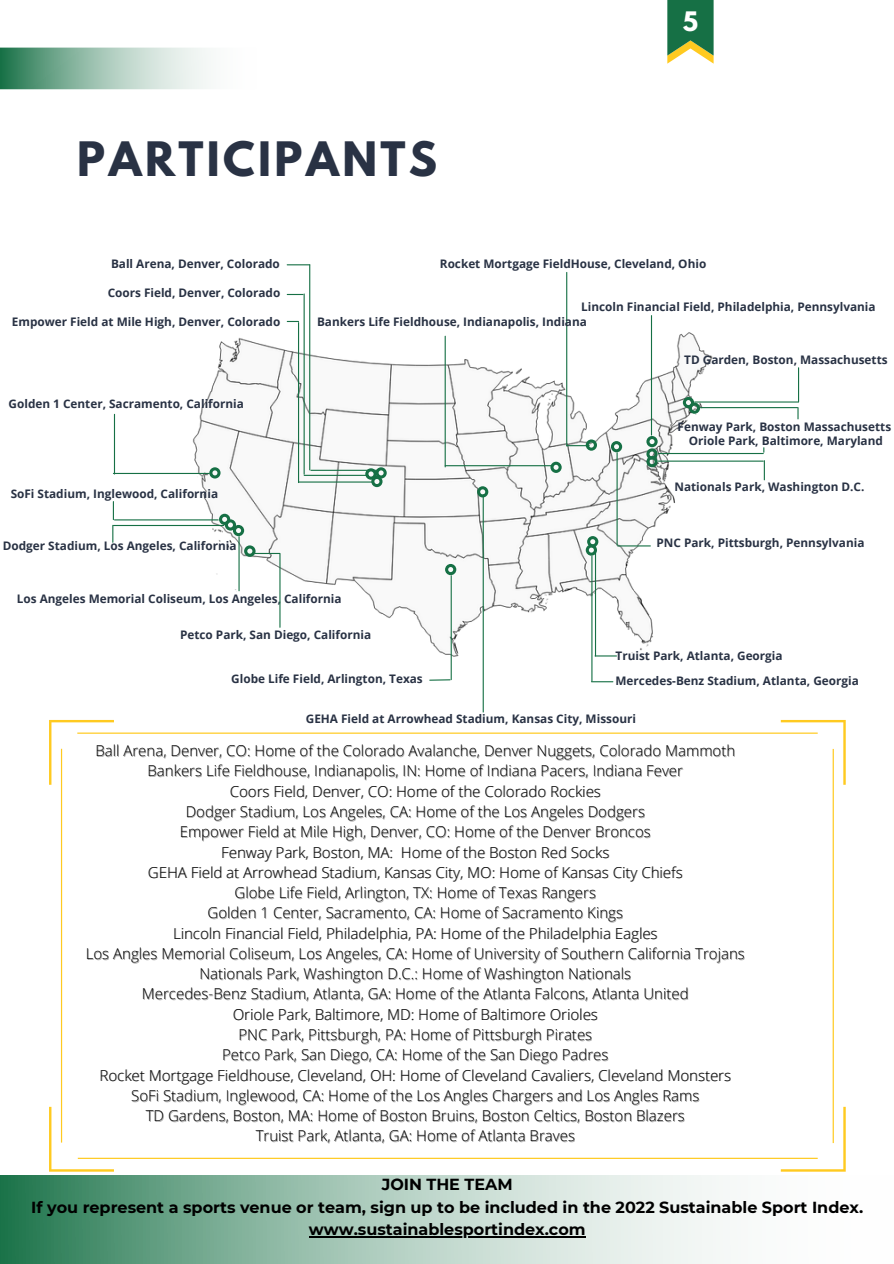
<style>
.page{position:relative;width:894px;height:1264px;background:#fff}
.page>*{position:absolute;margin:0;border:0;box-sizing:border-box;transform-origin:0 0}
.t1{font:700 42px "League Spartan";letter-spacing:.08em;color:#293244}
.t2{font:700 23.85px "League Spartan";color:#fff}
.t3{font:700 16.05px/22.5px "Montserrat";color:#000;text-align:center}
.t4{font:300 15px/20.2px "Open Sans";color:#000;text-align:center}
.t5{font:700 11.85px "Open Sans";color:#293244}
</style>
<div class="page">
<svg style="left:0;top:1175px;width:720px;height:88px;background:#9cc1af"></svg>
<hr style="left:309px;top:1236px;width:276px;height:1px;background:#000">
<img style="left:185px;top:324px;width:537px;height:339px">
<hr style="left:113px;top:525px;width:111px;height:1px;background:#167045">
<hr style="left:114px;top:519px;width:104px;height:1px;background:#167045">
<svg style="left:219px;top:514px;width:25px;height:22px"></svg>
<hr style="left:113px;top:473px;width:96px;height:1px;background:#167045">
<svg style="left:209px;top:467px;width:11px;height:11px"></svg>
<hr style="left:298px;top:322px;width:1px;height:160px;background:#167045">
<hr style="left:450px;top:575px;width:1px;height:104px;background:#167045">
<svg style="left:445px;top:564px;width:11px;height:11px"></svg>
<hr style="left:694px;top:401px;width:104px;height:1px;background:#167045">
<hr style="left:309px;top:265px;width:1px;height:205px;background:#167045">
<hr style="left:303px;top:294px;width:1px;height:180px;background:#167045">
<hr style="left:566px;top:272px;width:1px;height:174px;background:#167045">
<hr style="left:594px;top:546px;width:2px;height:110px;background:#167045">
<hr style="left:591px;top:556px;width:1px;height:125px;background:#167045">
<svg style="left:585px;top:536px;width:13px;height:19px"></svg>
<hr style="left:482px;top:494px;width:1px;height:218px;background:#167045">
<svg style="left:477px;top:486px;width:11px;height:11px"></svg>
<svg style="left:682px;top:397px;width:18px;height:17px"></svg>
<hr style="left:658px;top:453px;width:105px;height:1px;background:#167045">
<svg style="left:429px;top:679px;width:21px;height:1px"></svg>
<hr style="left:658px;top:460px;width:105px;height:1px;background:#167045">
<hr style="left:445px;top:465px;width:106px;height:1px;background:#167045">
<svg style="left:550px;top:461px;width:11px;height:12px"></svg>
<hr style="left:650px;top:315px;width:2px;height:120px;background:#167045">
<svg style="left:646px;top:436px;width:11px;height:31px"></svg>
<hr style="left:616px;top:453px;width:1px;height:92px;background:#167045">
<svg style="left:610px;top:441px;width:12px;height:11px"></svg>
<svg style="left:591px;top:681px;width:21px;height:1px"></svg>
<hr style="left:617px;top:545px;width:33px;height:1px;background:#167045">
<svg style="left:113px;top:501px;width:1px;height:18px"></svg>
<hr style="left:114px;top:414px;width:1px;height:60px;background:#167045">
<div style="left:113px;top:613px;width:258px;height:100px;background:#fff"></div>
<div style="left:194px;top:592px;width:163px;height:33px;background:#fff"></div>
<svg style="left:596px;top:655px;width:20px;height:1px"></svg>
<svg style="left:287px;top:294px;width:16px;height:1px"></svg>
<svg style="left:287px;top:264px;width:22px;height:1px"></svg>
<hr style="left:797px;top:368px;width:1px;height:33px;background:#167045">
<svg style="left:797px;top:407px;width:1px;height:12px"></svg>
<svg style="left:763px;top:460px;width:1px;height:20px"></svg>
<hr style="left:444px;top:336px;width:1px;height:131px;background:#167045">
<hr style="left:279px;top:554px;width:1px;height:73px;background:#167045">
<hr style="left:238px;top:536px;width:1px;height:54px;background:#167045">
<svg style="left:112px;top:525px;width:1px;height:17px"></svg>
<hr style="left:298px;top:481px;width:74px;height:1px;background:#167045">
<hr style="left:311px;top:470px;width:66px;height:1px;background:#167045">
<hr style="left:304px;top:475px;width:64px;height:1px;background:#167045">
<svg style="left:365px;top:467px;width:21px;height:20px"></svg>
<svg style="left:244px;top:545px;width:36px;height:12px"></svg>
<svg style="left:566px;top:439px;width:31px;height:11px"></svg>
<hr style="left:700px;top:407px;width:97px;height:1px;background:#167045">
<svg style="left:667px;top:0;width:46px;height:64px;background:#518e59"></svg>
<svg style="left:0;top:48px;width:208px;height:41px;background:#9cc1b0"></svg>
<svg style="left:49px;top:720px;width:796px;height:451px"></svg>
<h1 class="t1" style="left:77px;top:139px;width:361px">PARTICIPANTS</h1>
<h2 class="t2" style="left:682px;top:9px;width:17px">5</h2>
<p class="t5" style="left:111px;top:255px;width:170px">Ball Arena, Denver, Colorado</p>
<p class="t5" style="left:108px;top:284px;width:174px">Coors Field, Denver, Colorado</p>
<p class="t5" style="left:12px;top:313px;width:270px">Empower Field at Mile High, Denver, Colorado</p>
<p class="t5" style="left:9px;top:395px;width:237px">Golden 1 Center, Sacramento, California</p>
<p class="t5" style="left:11px;top:485px;width:209px">SoFi Stadium, Inglewood, California</p>
<p class="t5" style="left:3px;top:537px;width:235px">Dodger Stadium, Los Angeles, California</p>
<p class="t5" style="left:440px;top:255px;width:268px">Rocket Mortgage FieldHouse, Cleveland, Ohio</p>
<p class="t5" style="left:581px;top:298px;width:296px">Lincoln Financial Field, Philadelphia, Pennsylvania</p>
<p class="t5" style="left:317px;top:313px;width:271px">Bankers Life Fieldhouse, Indianapolis, Indiana</p>
<p class="t5" style="left:684px;top:351px;width:205px">TD Garden, Boston, Massachusetts</p>
<p class="t5" style="left:677px;top:418px;width:215px">Fenway Park, Boston Massachusetts</p>
<p class="t5" style="left:688px;top:432px;width:195px">Oriole Park, Baltimore, Maryland</p>
<p class="t5" style="left:674px;top:478px;width:191px">Nationals Park, Washington D.C.</p>
<p class="t5" style="left:656px;top:534px;width:209px">PNC Park, Pittsburgh, Pennsylvania</p>
<p class="t5" style="left:17px;top:590px;width:326px">Los Angeles Memorial Coliseum, Los Angeles, California</p>
<p class="t5" style="left:180px;top:626px;width:192px">Petco Park, San Diego, California</p>
<p class="t5" style="left:231px;top:670px;width:193px">Globe Life Field, Arlington, Texas</p>
<p class="t5" style="left:615px;top:647px;width:168px">Truist Park, Atlanta, Georgia</p>
<p class="t5" style="left:615px;top:672px;width:245px">Mercedes-Benz Stadium, Atlanta, Georgia</p>
<p class="t5" style="left:306px;top:710px;width:331px">GEHA Field at Arrowhead Stadium, Kansas City, Missouri</p>
<p class="t4" style="left:86px;top:740px;width:660px">Ball Arena, Denver, CO: Home of the Colorado Avalanche, Denver Nuggets, Colorado Mammoth Bankers Life Fieldhouse, Indianapolis, IN: Home of Indiana Pacers, Indiana Fever<br>Coors Field, Denver, CO: Home of the Colorado Rockies<br>Dodger Stadium, Los Angeles, CA: Home of the Los Angeles Dodgers<br>Empower Field at Mile High, Denver, CO: Home of the Denver Broncos<br>Fenway Park, Boston, MA: Home of the Boston Red Socks<br>GEHA Field at Arrowhead Stadium, Kansas City, MO: Home of Kansas City Chiefs<br>Globe Life Field, Arlington, TX: Home of Texas Rangers<br>Golden 1 Center, Sacramento, CA: Home of Sacramento Kings<br>Lincoln Financial Field, Philadelphia, PA: Home of the Philadelphia Eagles<br>Los Angles Memorial Coliseum, Los Angeles, CA: Home of University of Southern California Trojans Nationals Park, Washington D.C.: Home of Washington Nationals<br>Mercedes-Benz Stadium, Atlanta, GA: Home of the Atlanta Falcons, Atlanta United<br>Oriole Park, Baltimore, MD: Home of Baltimore Orioles<br>PNC Park, Pittsburgh, PA: Home of Pittsburgh Pirates<br>Petco Park, San Diego, CA: Home of the San Diego Padres<br>Rocket Mortgage Fieldhouse, Cleveland, OH: Home of Cleveland Cavaliers, Cleveland Monsters SoFi Stadium, Inglewood, CA: Home of the Los Angles Chargers and Los Angles Rams<br>TD Gardens, Boston, MA: Home of Boston Bruins, Boston Celtics, Boston Blazers<br>Truist Park, Atlanta, GA: Home of Atlanta Braves</p>
<p class="t3" style="left:31px;top:1173px;width:833px">JOIN THE TEAM<br>If you represent a sports venue or team, sign up to be included in the 2022 Sustainable Sport Index. www.sustainablesportindex.com</p>
</div>
